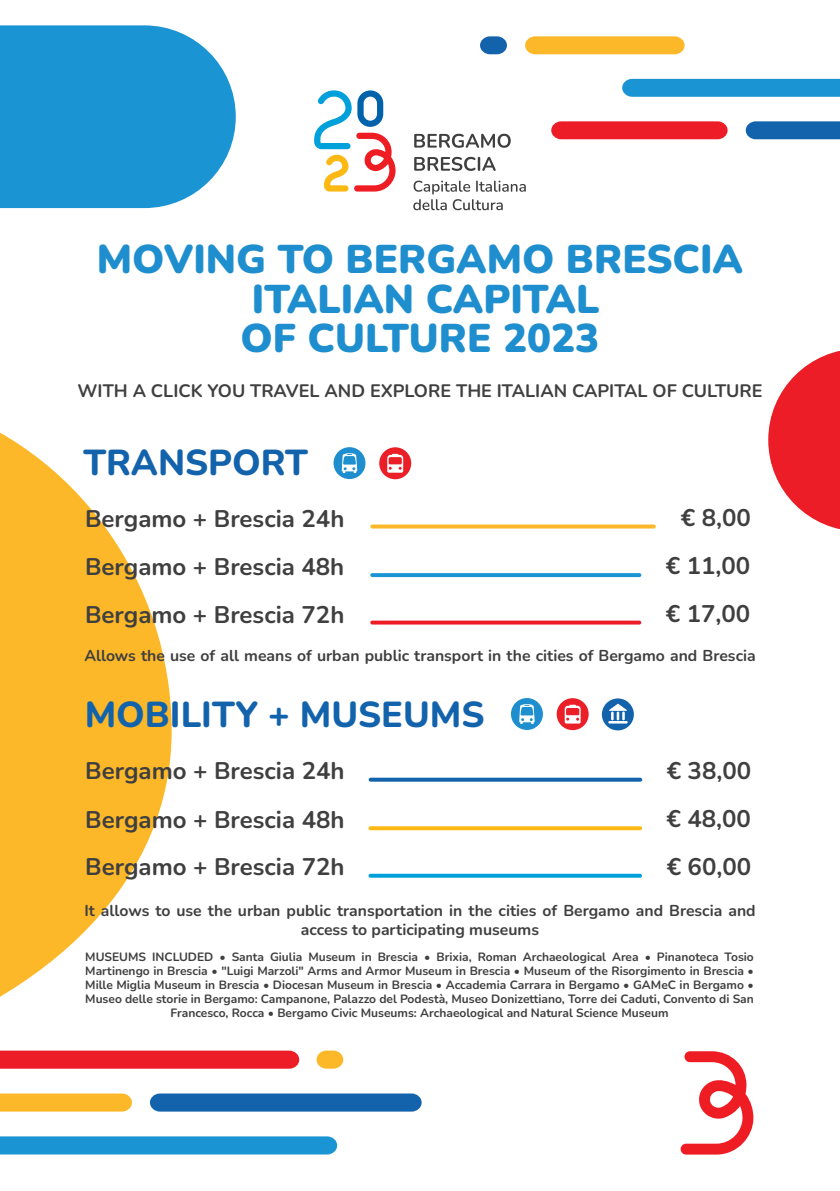
<style>
.page{position:relative;width:840px;height:1191px;background:#fff}
.page>*{position:absolute;margin:0;border:0;box-sizing:border-box;transform-origin:0 0}
.t1{font:900 40px/39.6px "Nunito";color:#1e8ece;text-align:center}
.t2{font:800 36px "Nunito";color:#1363ac}
.t3{font:700 24px/47.8px "Nunito";color:#3f3f40;text-align:justify}
.t4{font:700 18px "Nunito";color:#3f3f40}
.t5{font:700 15.8px/18.8px "Nunito";color:#3f3f40;text-align:center}
.t6{font:700 12px/14px "Nunito";color:#3f3f40;text-align:center}
</style>
<div class="page">
<svg style="left:0;top:432px;width:171px;height:723px;fill:#fcb828"></svg>
<svg style="left:703px;top:351px;width:136px;height:804px"></svg>
<svg style="left:0;top:25px;width:236px;height:183px;background:#2e9dd6"></svg>
<svg style="left:680px;top:1051px;width:73px;height:103px"></svg>
<svg style="left:414px;top:134px;width:96px;height:14px"></svg>
<svg style="left:414px;top:157px;width:61px;height:14px"></svg>
<hr style="left:477px;top:157px;width:3px;height:14px;background:#3f3f40">
<svg style="left:482px;top:157px;width:13px;height:14px"></svg>
<svg style="left:413px;top:181px;width:112px;height:29px"></svg>
<svg style="left:314px;top:90px;width:81px;height:101px"></svg>
<svg style="left:551px;top:121px;width:176px;height:18px;background:#ec262f"></svg>
<svg style="left:525px;top:36px;width:159px;height:18px;background:#fcbb31"></svg>
<div style="left:622px;top:79px;width:217px;height:18px;background:#1b94d3"></div>
<svg style="left:745px;top:121px;width:94px;height:18px;background:#1e6ab0"></svg>
<svg style="left:480px;top:36px;width:26px;height:18px"></svg>
<svg style="left:150px;top:1093px;width:271px;height:18px;background:#1c69af"></svg>
<div style="left:0;top:1050px;width:299px;height:18px;background:#ec1d26"></div>
<div style="left:0;top:1136px;width:337px;height:18px;background:#1b94d3"></div>
<svg style="left:0;top:1093px;width:132px;height:18px;background:#fcbb31"></svg>
<svg style="left:316px;top:1050px;width:27px;height:18px"></svg>
<svg style="left:370px;top:524px;width:285px;height:4px"></svg>
<svg style="left:370px;top:573px;width:271px;height:4px"></svg>
<svg style="left:370px;top:620px;width:271px;height:4px"></svg>
<svg style="left:368px;top:777px;width:273px;height:4px"></svg>
<svg style="left:368px;top:826px;width:273px;height:4px"></svg>
<svg style="left:368px;top:873px;width:273px;height:4px"></svg>
<svg style="left:333px;top:447px;width:32px;height:32px"></svg>
<div style="left:379px;top:447px;width:32px;height:32px;background:#ea1f27;border-radius:50%"></div>
<svg style="left:387px;top:454px;width:17px;height:19px"></svg>
<svg style="left:511px;top:698px;width:31px;height:32px"></svg>
<div style="left:556px;top:698px;width:32px;height:32px;background:#ea1f27;border-radius:50%"></div>
<svg style="left:564px;top:704px;width:17px;height:19px"></svg>
<svg style="left:601px;top:698px;width:32px;height:32px"></svg>
<h1 class="t1" style="left:97px;top:238px;width:647px">MOVING TO BERGAMO BRESCIA<br>ITALIAN CAPITAL<br>OF CULTURE 2023</h1>
<h3 class="t4" style="left:77px;top:379px;width:686px">WITH A CLICK YOU TRAVEL AND EXPLORE THE ITALIAN CAPITAL OF CULTURE</h3>
<h2 class="t2" style="left:83px;top:437px;width:226px">TRANSPORT</h2>
<h3 class="t3" style="left:85px;top:493px;width:261px">Bergamo + Brescia 24h</h3>
<h3 class="t3" style="left:665px;top:493px;width:87px;text-indent:15px">€ 8,00 € 11,00 € 17,00</h3>
<h3 class="t3" style="left:85px;top:542px;width:261px">Bergamo + Brescia 48h<br>Bergamo + Brescia 72h</h3>
<h3 class="t5" style="left:84px;top:646px;width:672px">Allows the use of all means of urban public transport in the cities of Bergamo and Brescia</h3>
<h2 class="t2" style="left:85px;top:689px;width:401px">MOBILITY + MUSEUMS</h2>
<h3 class="t3" style="left:85px;top:746px;width:261px">Bergamo + Brescia 24h Bergamo + Brescia 48h Bergamo + Brescia 72h</h3>
<h3 class="t3" style="left:666px;top:745px;width:86px">€ 38,00 € 48,00 € 60,00</h3>
<h3 class="t5" style="left:84px;top:900px;width:672px">It allows to use the urban public transportation in the cities of Bergamo and Brescia and access to participating museums</h3>
<p class="t6" style="left:85px;top:949px;width:669px">MUSEUMS INCLUDED • Santa Giulia Museum in Brescia • Brixia, Roman Archaeological Area • Pinanoteca Tosio Martinengo in Brescia • "Luigi Marzoli" Arms and Armor Museum in Brescia • Museum of the Risorgimento in Brescia • Mille Miglia Museum in Brescia • Diocesan Museum in Brescia • Accademia Carrara in Bergamo • GAMeC in Bergamo • Museo delle storie in Bergamo: Campanone, Palazzo del Podestà, Museo Donizettiano, Torre dei Caduti, Convento di San Francesco, Rocca • Bergamo Civic Museums: Archaeological and Natural Science Museum</p>
</div>
